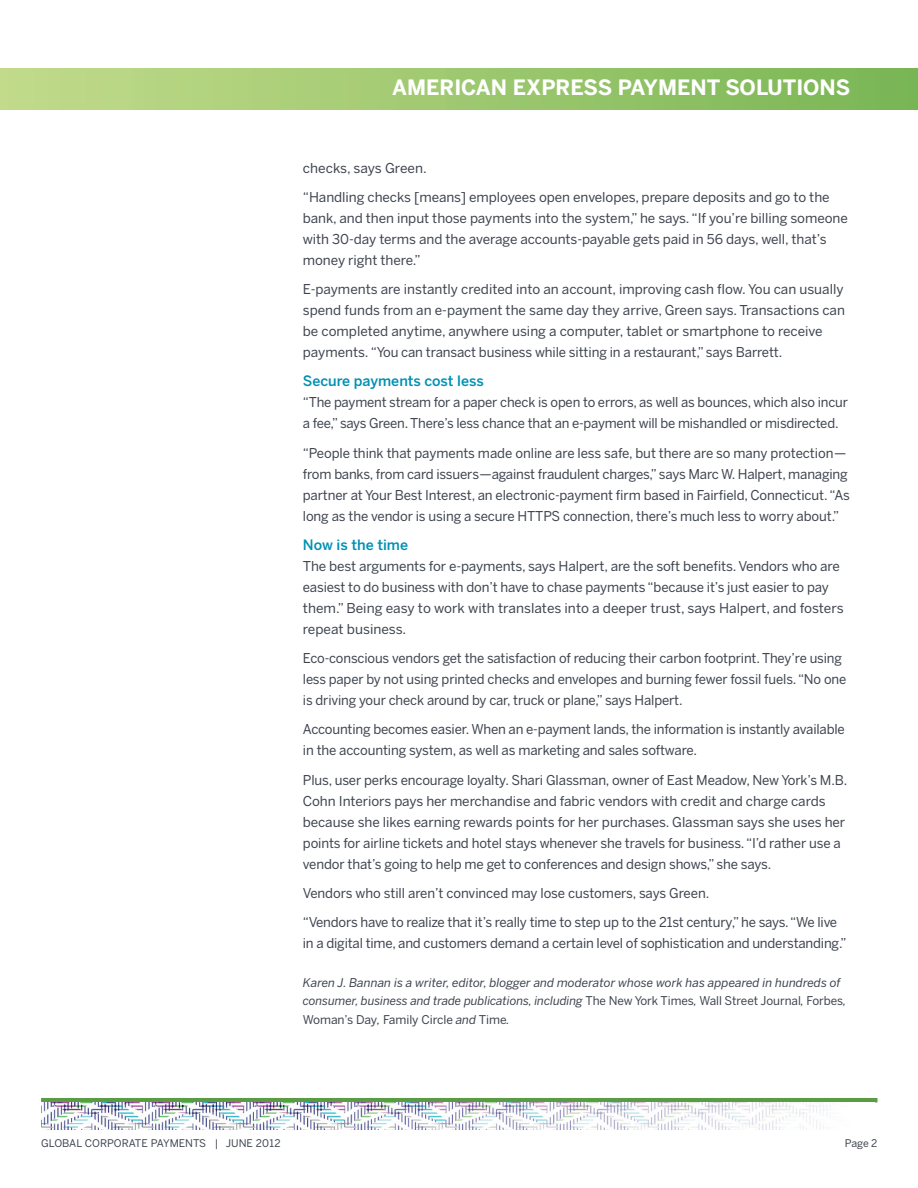
<style>
.page{position:relative;width:918px;height:1188px;background:#fff}
.page>*{position:absolute;margin:0;border:0;box-sizing:border-box;transform-origin:0 0}
.t1{font:700 21px "Benton Sans";color:#fff}
.t2{font:500 14.25px "Benton Sans";color:#0091b3}
.t3{font:13.5px/21px "Benton Sans";letter-spacing:-.01em;color:#3e444f}
.t4{font:italic 12px/18.3px "Benton Sans";letter-spacing:-.005em;color:#3e444f}
.t5{font:10.5px "Benton Sans";color:#3e444f}
.s1{font-style:normal}
</style>
<div class="page">
<img style="left:0;top:69px;width:918px;height:40px">
<hr style="left:41px;top:1098px;width:837px;height:4px;background:#599c44">
<img style="left:41px;top:1103px;width:793px;height:27px">
<h1 class="t1" style="left:392px;top:80px;width:460px">AMERICAN EXPRESS PAYMENT SOLUTIONS</h1>
<p class="t3" style="left:303px;top:154px;width:528px;line-height:29.2px">checks, says Green.<br>“Handling checks [means] employees open envelopes, prepare deposits and go to the</p>
<p class="t3" style="left:303px;top:209px;width:546px">bank, and then input those payments into the system,” he says. “If you’re billing someone with 30-day terms and the average accounts-payable gets paid in 56 days, well, that’s money right there.”</p>
<p class="t3" style="left:303px;top:280px;width:544px">E-payments are instantly credited into an account, improving cash flow. You can usually spend funds from an e-payment the same day they arrive, Green says. Transactions can be completed anytime, anywhere using a computer, tablet or smartphone to receive payments. “You can transact business while sitting in a restaurant,” says Barrett.</p>
<p class="t2" style="left:303px;top:376px;width:182px">Secure payments cost less</p>
<p class="t3" style="left:303px;top:393px;width:547px">“The payment stream for a paper check is open to errors, as well as bounces, which also incur a fee,” says Green. There’s less chance that an e-payment will be mishandled or misdirected.</p>
<p class="t3" style="left:303px;top:443px;width:549px">“People think that payments made online are less safe, but there are so many protection— from banks, from card issuers—against fraudulent charges,” says Marc W. Halpert, managing partner at Your Best Interest, an electronic-payment firm based in Fairfield, Connecticut. “As long as the vendor is using a secure HTTPS connection, there’s much less to worry about.”</p>
<p class="t2" style="left:303px;top:539px;width:107px">Now is the time</p>
<p class="t3" style="left:303px;top:557px;width:542px">The best arguments for e-payments, says Halpert, are the soft benefits. Vendors who are easiest to do business with don’t have to chase payments “because it’s just easier to pay them.” Being easy to work with translates into a deeper trust, says Halpert, and fosters repeat business.</p>
<p class="t3" style="left:303px;top:649px;width:545px">Eco-conscious vendors get the satisfaction of reducing their carbon footprint. They’re using less paper by not using printed checks and envelopes and burning fewer fossil fuels. “No one is driving your check around by car, truck or plane,” says Halpert.</p>
<p class="t3" style="left:303px;top:720px;width:544px">Accounting becomes easier. When an e-payment lands, the information is instantly available in the accounting system, as well as marketing and sales software.</p>
<p class="t3" style="left:303px;top:770px;width:546px">Plus, user perks encourage loyalty. Shari Glassman, owner of East Meadow, New York’s M.B.<br>Cohn Interiors pays her merchandise and fabric vendors with credit and charge cards because she likes earning rewards points for her purchases. Glassman says she uses her points for airline tickets and hotel stays whenever she travels for business. “I’d rather use a vendor that’s going to help me get to conferences and design shows,” she says.</p>
<p class="t3" style="left:303px;top:880px;width:536px;line-height:29.2px">Vendors who still aren’t convinced may lose customers, says Green.<br>“Vendors have to realize that it’s really time to step up to the 21st century,” he says.“We live</p>
<p class="t3" style="left:303px;top:934px;width:545px">in a digital time, and customers demand a certain level of sophistication and understanding.”</p>
<p class="t4" style="left:303px;top:975px;width:545px">Karen J. Bannan is a writer, editor, blogger and moderator whose work has appeared in hundreds of consumer, business and trade publications, including <span class="s1">The New York Times</span>, <span class="s1">Wall Street Journal</span>, <span class="s1">Forbes</span>,<br><span class="s1">Woman’s Day</span>, <span class="s1">Family Circle</span> and <span class="s1">Time</span>.</p>
<p class="t5" style="left:41px;top:1140px;width:241px">GLOBAL CORPORATE PAYMENTS | JUNE 2012</p>
<p class="t5" style="left:845px;top:1140px;width:34px">Page 2</p>
</div>
